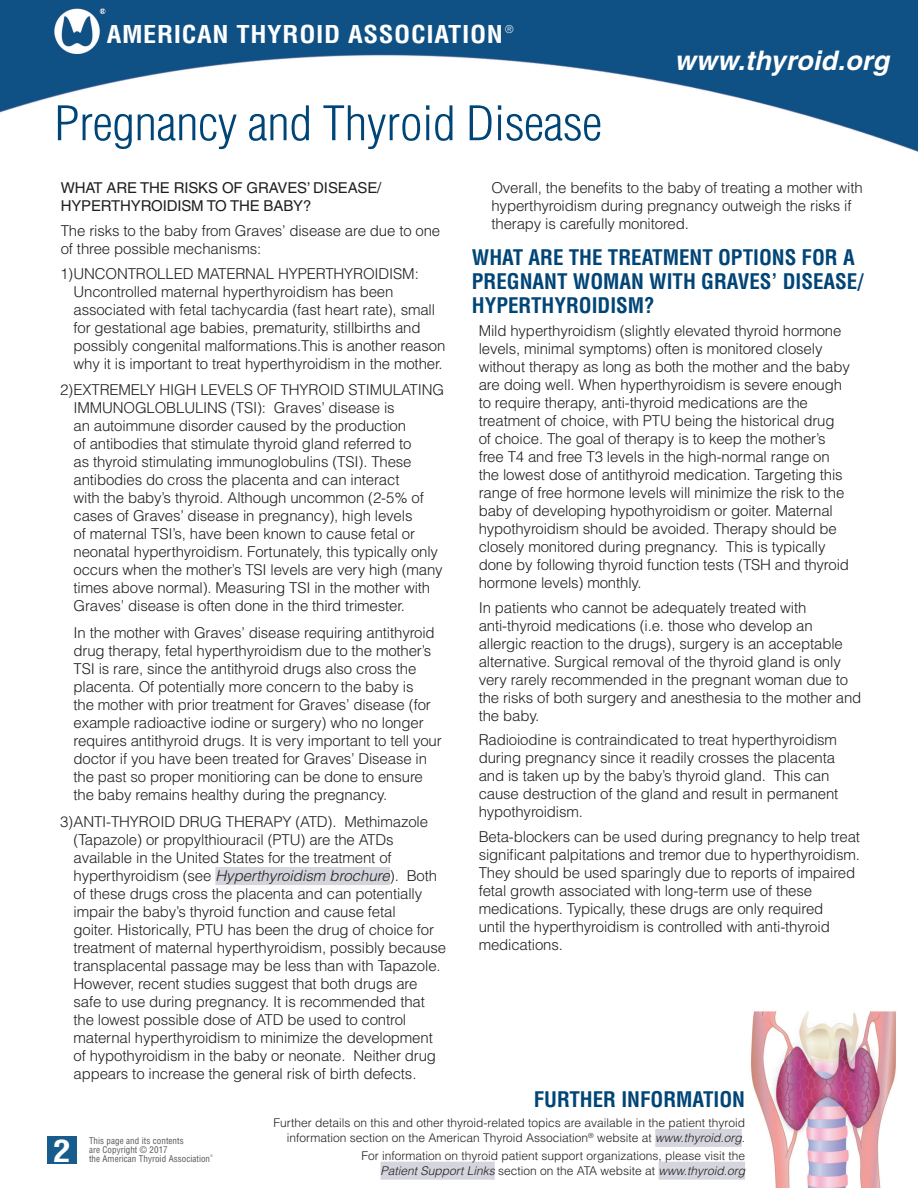
<style>
.page{position:relative;width:918px;height:1188px;background:#fff}
.page>*{position:absolute;margin:0;border:0;box-sizing:border-box;transform-origin:0 0}
.t1{font:300 condensed 46.5px "Helvetica";letter-spacing:-.01em;color:#004577;scale:1.1 1}
.t2{font:700 condensed 30px "Helvetica";color:#fff;scale:1.18 1}
.t3{font:italic 700 27px "Helvetica";letter-spacing:.01em;color:#fff}
.t4{font:700 condensed 24px "Helvetica";letter-spacing:.025em;color:#fff;scale:1.1 1}
.t5{font:700 condensed 21px/24px "Helvetica";color:#004577}
.t6{font:300 15px/18px "Helvetica";letter-spacing:-.01em;color:#231f20}
.t7{font:15px/18px "Helvetica";letter-spacing:-.01em;color:#231f20}
.t8{font:300 12px/15px "Helvetica";color:#231f20;text-align:right}
.t9{font:300 condensed 10.5px "Helvetica";color:#fff}
.t10{font:condensed 9px/9px "Helvetica";letter-spacing:.005em;color:#57585a}
.t11{font:300 condensed 3.45px "Helvetica";color:#57585a}
.s1{font-style:italic}
</style>
<div class="page">
<img style="left:0;top:0;width:918px;height:1188px">
<div style="left:47px;top:1136px;width:30px;height:28px;background:#175c8c"></div>
<div style="left:215px;top:867px;width:175px;height:18px;background:#d4d5dd"></div>
<div style="left:655px;top:1129px;width:87px;height:18px;background:#d4d5dd"></div>
<div style="left:380px;top:1162px;width:115px;height:18px;background:#d4d5dd"></div>
<div style="left:659px;top:1162px;width:86px;height:18px;background:#d4d5dd"></div>
<h3 class="t4" style="left:107px;top:19px;width:362px">AMERICAN THYROID ASSOCIATION</h3>
<p class="t9" style="left:505px;top:22px;width:10px">®</p>
<h3 class="t3" style="left:675px;top:44px;width:216px">www.thyroid.org</h3>
<h1 class="t1" style="left:54px;top:94px;width:500px">Pregnancy and Thyroid Disease</h1>
<p class="t7" style="left:61px;top:179px;width:322px">WHAT ARE THE RISKS OF GRAVES’ DISEASE/<br>HYPERTHYROIDISM TO THE BABY?</p>
<p class="t6" style="left:61px;top:221px;width:381px">The risks to the baby from Graves’ disease are due to one of three possible mechanisms:</p>
<p class="t6" style="left:74px;top:264px;width:373px;text-indent:-14px">1)UNCONTROLLED MATERNAL HYPERTHYROIDISM:<br>Uncontrolled maternal hyperthyroidism has been associated with fetal tachycardia (fast heart rate), small for gestational age babies, prematurity, stillbirths and possibly congenital malformations.This is another reason why it is important to treat hyperthyroidism in the mother.</p>
<p class="t6" style="left:74px;top:381px;width:372px;text-indent:-14px">2)EXTREMELY HIGH LEVELS OF THYROID STIMULATING IMMUNOGLOBLULINS (TSI): Graves’ disease is<br>an autoimmune disorder caused by the production<br>of antibodies that stimulate thyroid gland referred to<br>as thyroid stimulating immunoglobulins (TSI). These antibodies do cross the placenta and can interact<br>with the baby’s thyroid. Although uncommon (2-5% of cases of Graves’ disease in pregnancy), high levels<br>of maternal TSI’s, have been known to cause fetal or neonatal hyperthyroidism. Fortunately, this typically only occurs when the mother’s TSI levels are very high (many times above normal). Measuring TSI in the mother with Graves’ disease is often done in the third trimester.</p>
<p class="t6" style="left:74px;top:623px;width:370px">In the mother with Graves’ disease requiring antithyroid drug therapy, fetal hyperthyroidism due to the mother’s TSI is rare, since the antithyroid drugs also cross the placenta. Of potentially more concern to the baby is<br>the mother with prior treatment for Graves’ disease (for example radioactive iodine or surgery) who no longer requires antithyroid drugs. It is very important to tell your doctor if you have been treated for Graves’ Disease in the past so proper monitioring can be done to ensure the baby remains healthy during the pregnancy.</p>
<p class="t6" style="left:74px;top:812px;width:374px;text-indent:-14px">3)ANTI-THYROID DRUG THERAPY (ATD). Methimazole (Tapazole) or propylthiouracil (PTU) are the ATDs available in the United States for the treatment of hyperthyroidism (see <span class="s1">Hyperthyroidism brochure</span>). Both of these drugs cross the placenta and can potentially impair the baby’s thyroid function and cause fetal<br>goiter. Historically, PTU has been the drug of choice for treatment of maternal hyperthyroidism, possibly because transplacental passage may be less than with Tapazole.<br>However, recent studies suggest that both drugs are safe to use during pregnancy. It is recommended that the lowest possible dose of ATD be used to control maternal hyperthyroidism to minimize the development of hypothyroidism in the baby or neonate. Neither drug appears to increase the general risk of birth defects.</p>
<p class="t6" style="left:491px;top:179px;width:373px">Overall, the benefits to the baby of treating a mother with hyperthyroidism during pregnancy outweigh the risks if therapy is carefully monitored.</p>
<h3 class="t5" style="left:472px;top:245px;width:393px">WHAT ARE THE TREATMENT OPTIONS FOR A<br>PREGNANT WOMAN WITH GRAVES’ DISEASE/<br>HYPERTHYROIDISM?</h3>
<p class="t6" style="left:479px;top:322px;width:373px">Mild hyperthyroidism (slightly elevated thyroid hormone levels, minimal symptoms) often is monitored closely without therapy as long as both the mother and the baby are doing well. When hyperthyroidism is severe enough to require therapy, anti-thyroid medications are the treatment of choice, with PTU being the historical drug of choice. The goal of therapy is to keep the mother’s free T4 and free T3 levels in the high-normal range on the lowest dose of antithyroid medication. Targeting this range of free hormone levels will minimize the risk to the baby of developing hypothyroidism or goiter. Maternal hypothyroidism should be avoided. Therapy should be closely monitored during pregnancy. This is typically done by following thyroid function tests (TSH and thyroid hormone levels) monthly.</p>
<p class="t6" style="left:479px;top:598px;width:384px">In patients who cannot be adequately treated with anti-thyroid medications (i.e. those who develop an allergic reaction to the drugs), surgery is an acceptable alternative. Surgical removal of the thyroid gland is only very rarely recommended in the pregnant woman due to the risks of both surgery and anesthesia to the mother and the baby.</p>
<p class="t6" style="left:479px;top:731px;width:361px">Radioiodine is contraindicated to treat hyperthyroidism during pregnancy since it readily crosses the placenta and is taken up by the baby’s thyroid gland. This can cause destruction of the gland and result in permanent hypothyroidism.</p>
<p class="t6" style="left:479px;top:828px;width:383px">Beta-blockers can be used during pregnancy to help treat significant palpitations and tremor due to hyperthyroidism.<br>They should be used sparingly due to reports of impaired fetal growth associated with long-term use of these medications. Typically, these drugs are only required<br>until the hyperthyroidism is controlled with anti-thyroid medications.</p>
<h2 class="t2" style="left:53px;top:1132px;width:16px">2</h2>
<p class="t10" style="left:89px;top:1136px;width:123px">This page and its contents<br>are Copyright © 2017<br>the American Thyroid Association</p>
<p class="t11" style="left:210px;top:1154px;width:4px">®</p>
<h3 class="t5" style="left:534px;top:1087px;width:213px">FURTHER INFORMATION</h3>
<p class="t8" style="left:274px;top:1116px;width:473px">Further details on this and other thyroid-related topics are available in the patient thyroid information section on the American Thyroid Association<sup>®</sup> website at <span class="s1">www.thyroid.org</span>.</p>
<p class="t8" style="left:361px;top:1148px;width:385px">For information on thyroid patient support organizations, please visit the<br><span class="s1">Patient Support Links</span> section on the ATA website at <span class="s1">www.thyroid.org</span></p>
</div>
